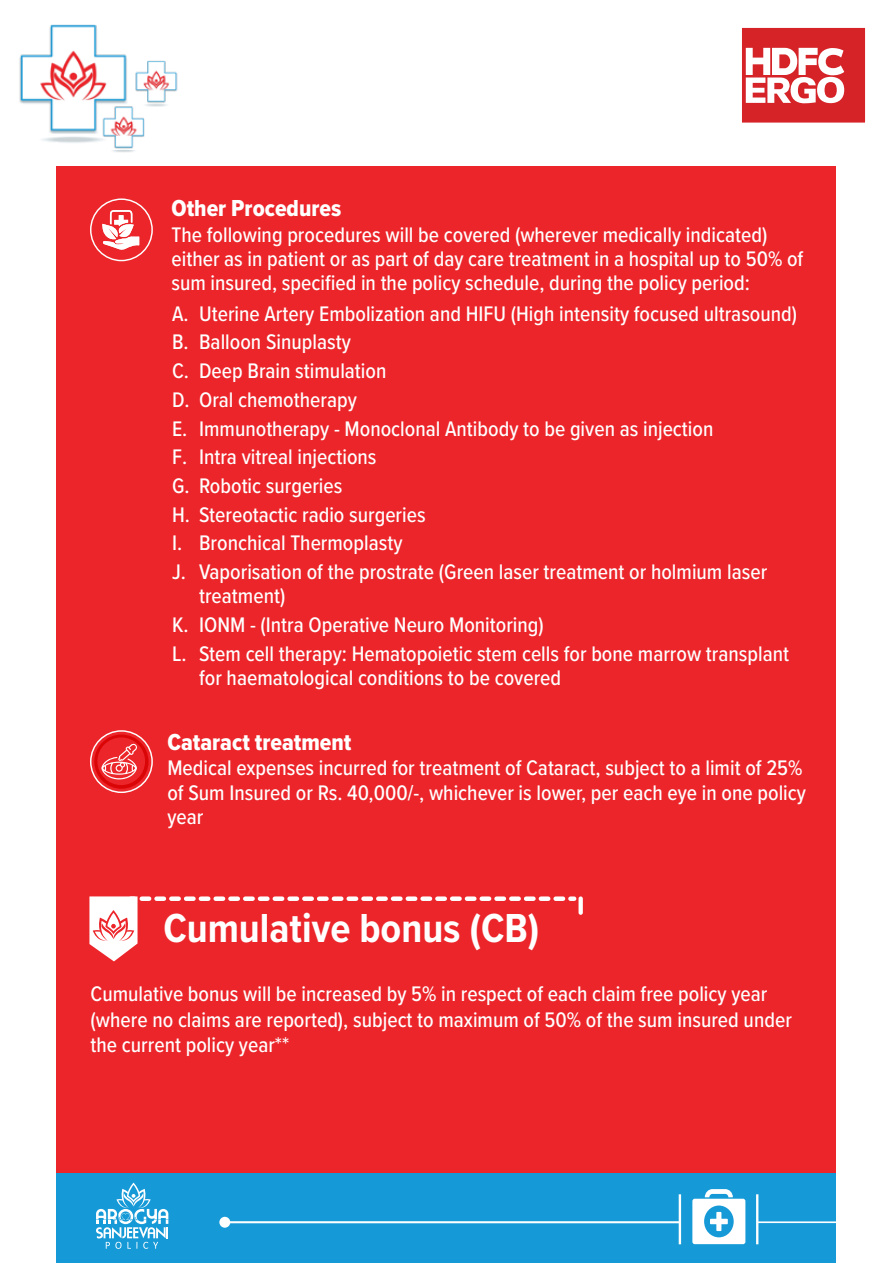
<style>
.page{position:relative;width:893px;height:1263px;background:#fff}
.page>*{position:absolute;margin:0;border:0;box-sizing:border-box;transform-origin:0 0}
.t1{font:700 42px "Proxima Nova Cond";color:#fff}
.t2{font:24px "Proxima Nova Cond Extrabld";color:#fff}
.t3{font:500 21.9px/28.7px "Proxima Nova Cond";color:#fff}
</style>
<div class="page">
<div style="left:57px;top:167px;width:779px;height:1010px;background:#ec252a"></div>
<div style="left:578px;top:896px;width:5px;height:19px;background:#fff;border-radius:2px"></div>
<svg style="left:89px;top:896px;width:485px;height:65px"></svg>
<svg style="left:90px;top:730px;width:63px;height:63px"></svg>
<div style="left:56px;top:1173px;width:780px;height:90px;background:#169ad7"></div>
<svg style="left:692px;top:1189px;width:53px;height:55px"></svg>
<hr style="left:225px;top:1221px;width:455px;height:2px;background:#fff">
<hr style="left:679px;top:1194px;width:2px;height:50px;background:#fff">
<hr style="left:757px;top:1221px;width:79px;height:2px;background:#fff">
<hr style="left:756px;top:1194px;width:2px;height:50px;background:#fff">
<div style="left:219px;top:1217px;width:11px;height:11px;background:#fff;border-radius:50%"></div>
<svg style="left:96px;top:1182px;width:72px;height:67px"></svg>
<svg style="left:90px;top:198px;width:63px;height:63px"></svg>
<div style="left:740px;top:26px;width:127px;height:98px;background:#d52328;border:2px solid #fff"></div>
<svg style="left:746px;top:48px;width:98px;height:55px"></svg>
<img style="left:19px;top:24px;width:167px;height:150px">
<p class="t2" style="left:171px;top:190px;width:171px">Other Procedures</p>
<p class="t3" style="left:171px;top:221px;width:633px;line-height:24.3px">The following procedures will be covered (wherever medically indicated) either as in patient or as part of day care treatment in a hospital up to 50% of sum insured, specified in the policy schedule, during the policy period:</p>
<p class="t3" style="left:172px;top:298px;width:627px">A. Uterine Artery Embolization and HIFU (High intensity focused ultrasound)<br>B. Balloon Sinuplasty<br>C. Deep Brain stimulation<br>D. Oral chemotherapy<br>E. Immunotherapy - Monoclonal Antibody to be given as injection<br>F. Intra vitreal injections<br>G. Robotic surgeries<br>H. Stereotactic radio surgeries<br>I. Bronchical Thermoplasty<br>J. Vaporisation of the prostrate (Green laser treatment or holmium laser</p>
<p class="t3" style="left:172px;top:581px;width:618px;text-indent:27px">treatment)<br>K. IONM - (Intra Operative Neuro Monitoring)<br>L. Stem cell therapy: Hematopoietic stem cells for bone marrow transplant</p>
<p class="t3" style="left:199px;top:663px;width:364px">for haematological conditions to be covered</p>
<p class="t2" style="left:167px;top:724px;width:186px">Cataract treatment</p>
<p class="t3" style="left:167px;top:755px;width:640px;line-height:24.3px">Medical expenses incurred for treatment of Cataract, subject to a limit of 25% of Sum Insured or Rs. 40,000/-, whichever is lower, per each eye in one policy year</p>
<h1 class="t1" style="left:163px;top:897px;width:378px">Cumulative bonus (CB)</h1>
<p class="t3" style="left:91px;top:980px;width:703px;line-height:25.5px">Cumulative bonus will be increased by 5% in respect of each claim free policy year (where no claims are reported), subject to maximum of 50% of the sum insured under the current policy year**</p>
</div>
